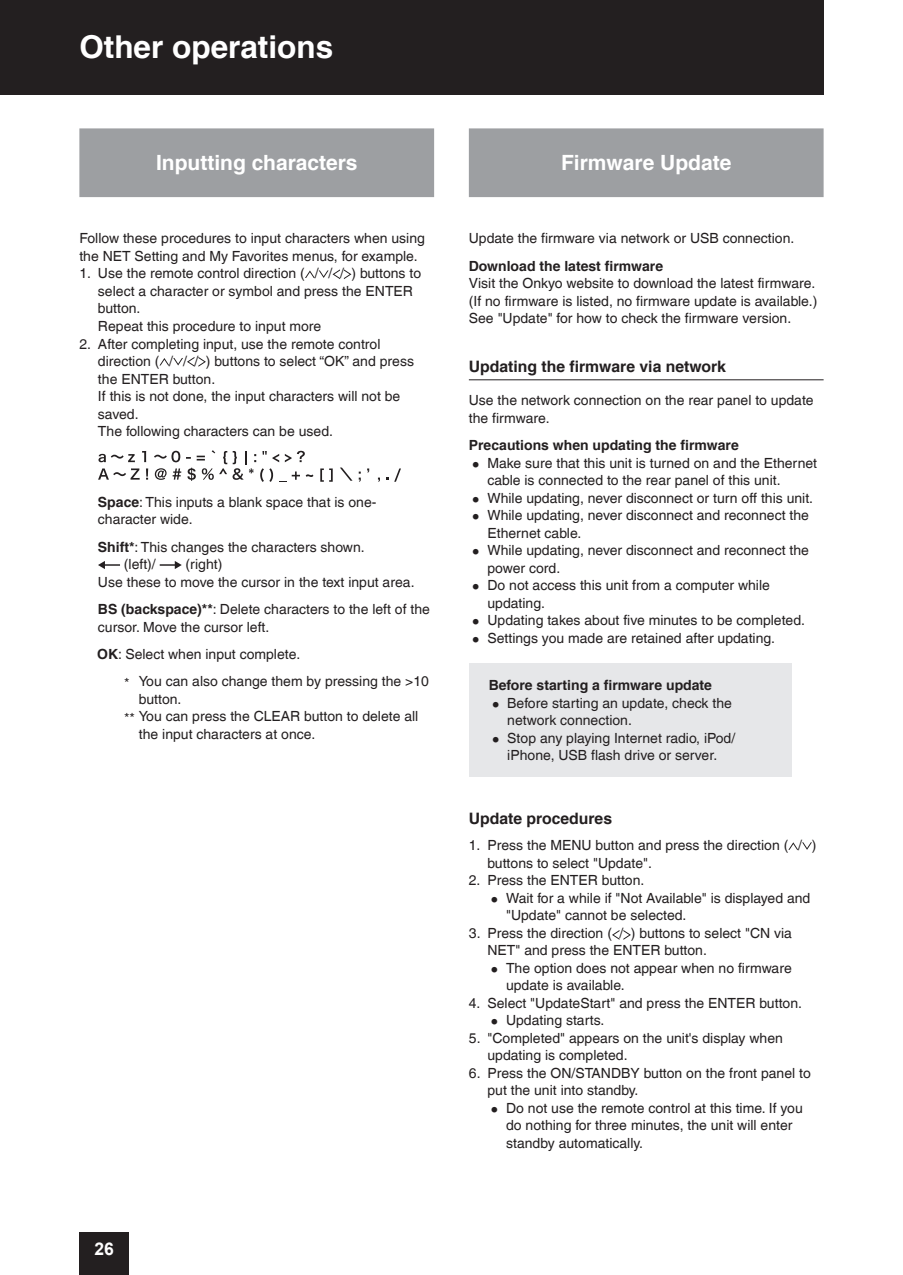
<style>
.page{position:relative;width:903px;height:1275px;background:#fff}
.page>*{position:absolute;margin:0;border:0;box-sizing:border-box;transform-origin:0 0}
.t1{font:700 31.5px "Helvetica LT Com";color:#fff}
.t2{font:700 21px "Helvetica LT Com";color:#fff}
.t3{font:700 17.5px "Arial";color:#fff}
.t4{font:700 15.75px "Helvetica LT Com";color:#231f20}
.t5{font:14px/17.5px "Helvetica LT Com";color:#231f20}
.t6{font:700 14px "Helvetica LT Com";color:#231f20}
.s1{font-weight:700}
.s2{font-family:"Hira Kaku Pro W3"}
</style>
<div class="page">
<div style="left:0;top:0;width:823px;height:94px;background:#231f20"></div>
<div style="left:79px;top:1233px;width:50px;height:42px;background:#231f20"></div>
<div style="left:79px;top:128px;width:355px;height:69px;background:#9d9fa2"></div>
<svg style="left:305px;top:269px;width:46px;height:10px"></svg>
<svg style="left:159px;top:357px;width:47px;height:10px"></svg>
<svg style="left:98px;top:454px;width:37px;height:8px"></svg>
<svg style="left:142px;top:451px;width:4px;height:11px"></svg>
<svg style="left:98px;top:468px;width:42px;height:12px"></svg>
<svg style="left:146px;top:468px;width:2px;height:12px"></svg>
<svg style="left:154px;top:450px;width:73px;height:31px"></svg>
<svg style="left:233px;top:451px;width:80px;height:31px"></svg>
<svg style="left:320px;top:468px;width:13px;height:14px"></svg>
<svg style="left:340px;top:468px;width:12px;height:13px"></svg>
<svg style="left:359px;top:472px;width:2px;height:10px"></svg>
<svg style="left:394px;top:468px;width:7px;height:14px"></svg>
<svg style="left:98px;top:561px;width:22px;height:8px"></svg>
<svg style="left:160px;top:561px;width:22px;height:8px"></svg>
<div style="left:469px;top:128px;width:354px;height:69px;background:#9d9fa2"></div>
<hr style="left:469px;top:379px;width:354px;height:1px;background:#231f20">
<div style="left:469px;top:663px;width:322px;height:114px;background:#e6e7e9"></div>
<svg style="left:788px;top:842px;width:24px;height:8px"></svg>
<svg style="left:612px;top:930px;width:19px;height:10px"></svg>
<h1 class="t1" style="left:79px;top:35px;width:255px">Other operations</h1>
<h2 class="t2" style="left:156px;top:155px;width:203px">Inputting characters</h2>
<p class="t5" style="left:79px;top:231px;width:347px">Follow these procedures to input characters when using the NET Setting and My Favorites menus, for example.</p>
<p class="t5" style="left:98px;top:266px;width:325px;text-indent:-19px">1. Use the remote control direction ( / / / ) buttons to select a character or symbol and press the ENTER button.<br>Repeat this procedure to input more</p>
<p class="t5" style="left:98px;top:336px;width:317px;text-indent:-19px">2. After completing input, use the remote control direction ( / / / ) buttons to select “OK” and press the ENTER button.<br>If this is not done, the input characters will not be saved.<br>The following characters can be used.</p>
<p class="t5" style="left:98px;top:494px;width:280px"><span class="s1">Space</span>: This inputs a blank space that is one&shy;character wide.</p>
<p class="t5" style="left:124px;top:539px;width:242px;text-indent:-26px"><span class="s1">Shift*</span>: This changes the characters shown. (left)/</p>
<p class="t5" style="left:98px;top:557px;width:318px;text-indent:88px">(right)<br>Use these to move the cursor in the text input area.</p>
<p class="t5" style="left:98px;top:602px;width:333px"><span class="s1">BS (backspace)**</span>: Delete characters to the left of the cursor. Move the cursor left.</p>
<p class="t5" style="left:124px;top:642px;width:306px;line-height:27.5px;text-indent:-27px"><span class="s1">OK</span>: Select when input complete.<br>* You can also change them by pressing the &gt;10</p>
<p class="t5" style="left:139px;top:691px;width:44px">button.</p>
<p class="t5" style="left:124px;top:709px;width:296px">** You can press the CLEAR button to delete all</p>
<p class="t5" style="left:139px;top:726px;width:178px">the input characters at once.</p>
<p class="t3" style="left:94px;top:1239px;width:21px">26</p>
<h2 class="t2" style="left:561px;top:155px;width:172px">Firmware Update</h2>
<p class="t5" style="left:469px;top:231px;width:327px">Update the firmware via network or USB connection.</p>
<p class="t6" style="left:469px;top:261px;width:196px">Download the latest firmware</p>
<p class="t5" style="left:469px;top:276px;width:350px">Visit the Onkyo website to download the latest firmware. (If no firmware is listed, no firmware update is available.)<br>See "Update" for how to check the firmware version.</p>
<p class="t4" style="left:469px;top:361px;width:258px">Updating the firmware via network</p>
<p class="t5" style="left:469px;top:393px;width:346px">Use the network connection on the rear panel to update the firmware.</p>
<p class="t6" style="left:469px;top:440px;width:271px">Precautions when updating the firmware</p>
<p class="t5" style="left:469px;top:455px;width:350px"><span class="s2">⿠</span> Make sure that this unit is turned on and the Ethernet</p>
<p class="t5" style="left:487px;top:473px;width:295px">cable is connected to the rear panel of this unit.</p>
<p class="t5" style="left:469px;top:490px;width:346px"><span class="s2">⿠</span> While updating, never disconnect or turn off this unit.</p>
<p class="t5" style="left:469px;top:508px;width:342px"><span class="s2">⿠</span> While updating, never disconnect and reconnect the</p>
<p class="t5" style="left:487px;top:525px;width:96px">Ethernet cable.</p>
<p class="t5" style="left:469px;top:543px;width:342px"><span class="s2">⿠</span> While updating, never disconnect and reconnect the</p>
<p class="t5" style="left:487px;top:560px;width:74px">power cord.</p>
<p class="t5" style="left:469px;top:578px;width:303px"><span class="s2">⿠</span> Do not access this unit from a computer while</p>
<p class="t5" style="left:487px;top:595px;width:59px">updating.</p>
<p class="t5" style="left:469px;top:613px;width:338px"><span class="s2">⿠</span> Updating takes about five minutes to be completed.</p>
<p class="t5" style="left:469px;top:630px;width:308px"><span class="s2">⿠</span> Settings you made are retained after updating.</p>
<p class="t6" style="left:489px;top:680px;width:225px">Before starting a firmware update</p>
<p class="t5" style="left:489px;top:695px;width:245px"><span class="s2">⿠</span> Before starting an update, check the</p>
<p class="t5" style="left:507px;top:713px;width:126px">network connection.</p>
<p class="t5" style="left:489px;top:730px;width:248px"><span class="s2">⿠</span> Stop any playing Internet radio, iPod/</p>
<p class="t5" style="left:507px;top:748px;width:211px">iPhone, USB flash drive or server.</p>
<p class="t4" style="left:469px;top:812px;width:145px">Update procedures</p>
<p class="t5" style="left:487px;top:838px;width:331px;text-indent:-19px">1. Press the MENU button and press the direction ( / ) buttons to select "Update".</p>
<p class="t5" style="left:469px;top:873px;width:177px">2. Press the ENTER button.</p>
<p class="t5" style="left:487px;top:890px;width:324px"><span class="s2">⿠</span> Wait for a while if "Not Available" is displayed and</p>
<p class="t5" style="left:506px;top:908px;width:182px">"Update" cannot be selected.</p>
<p class="t5" style="left:469px;top:925px;width:325px">3. Press the direction ( / ) buttons to select "CN via</p>
<p class="t5" style="left:487px;top:943px;width:221px">NET" and press the ENTER button.</p>
<p class="t5" style="left:487px;top:960px;width:306px"><span class="s2">⿠</span> The option does not appear when no firmware</p>
<p class="t5" style="left:506px;top:978px;width:120px">update is available.</p>
<p class="t5" style="left:487px;top:995px;width:316px;text-indent:-19px">4. Select "UpdateStart" and press the ENTER button. <span class="s2">⿠</span> Updating starts.</p>
<p class="t5" style="left:487px;top:1030px;width:297px;text-indent:-19px">5. "Completed" appears on the unit's display when updating is completed.</p>
<p class="t5" style="left:469px;top:1065px;width:343px">6. Press the ON/STANDBY button on the front panel to</p>
<p class="t5" style="left:487px;top:1083px;width:152px">put the unit into standby.</p>
<p class="t5" style="left:487px;top:1100px;width:317px"><span class="s2">⿠</span> Do not use the remote control at this time. If you</p>
<p class="t5" style="left:506px;top:1118px;width:288px">do nothing for three minutes, the unit will enter</p>
<p class="t5" style="left:506px;top:1135px;width:138px">standby automatically.</p>
</div>
